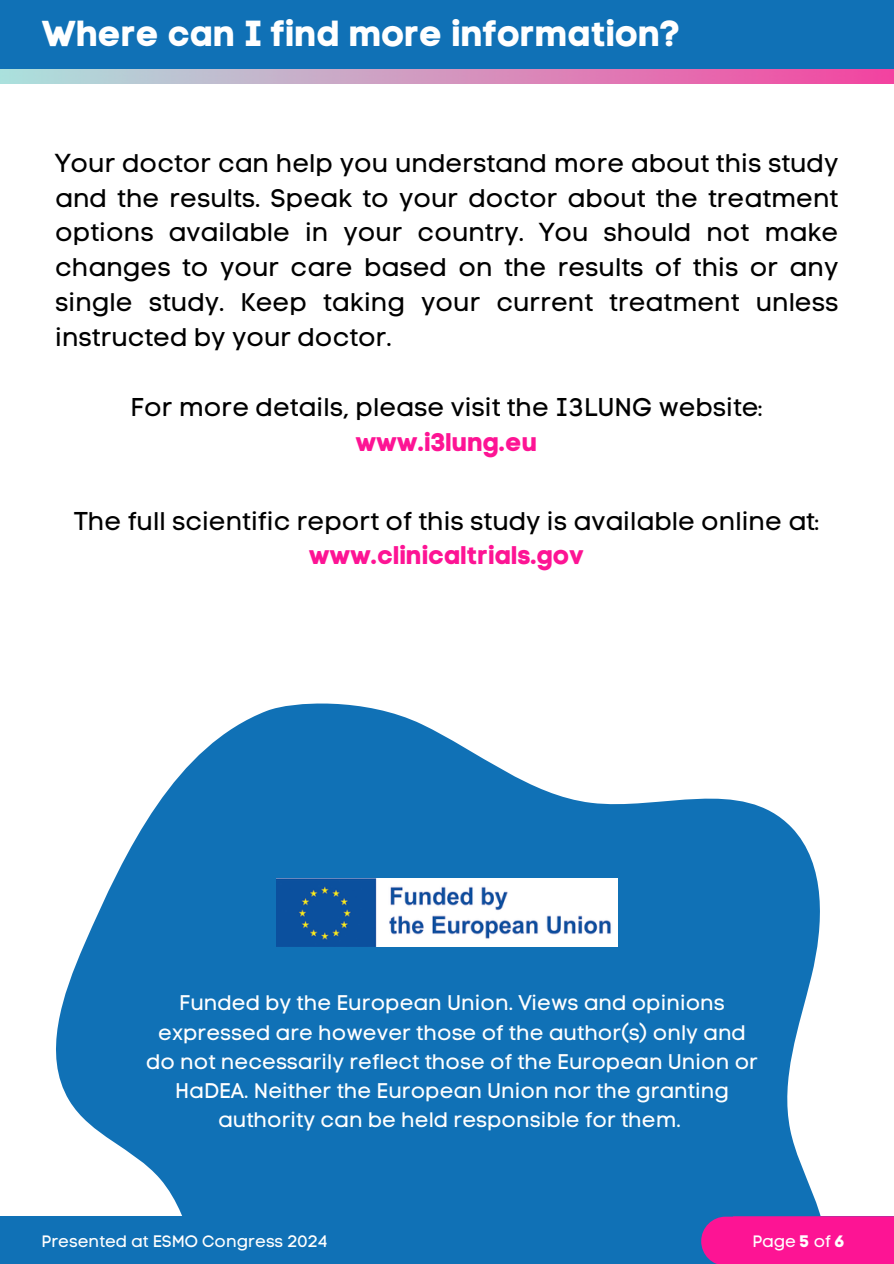
<style>
.page{position:relative;width:894px;height:1264px;background:#fff}
.page>*{position:absolute;margin:0;border:0;box-sizing:border-box;transform-origin:0 0}
.t1{font:36px "Code Pro Bold LC";color:#fff}
.t2{font:25.5px/34.8px "Code Pro Normal LC";color:#000;text-align:center}
.t3{font:21px/29.2px "Code Pro Normal LC";color:#fff;text-align:center}
.t4{font:16.5px "Code Pro Normal LC";color:#fff}
.s1{font-family:"Code Pro Bold LC";color:#fd1494}
.s2{font-family:"Code Pro Bold LC"}
</style>
<div class="page">
<svg style="left:56px;top:703px;width:765px;height:513px;fill:#1071b6"></svg>
<div style="left:0;top:1216px;width:893px;height:47px;background:#1071b6"></div>
<div style="left:701px;top:1216px;width:192px;height:47px;background:#fd1494"></div>
<div style="left:0;top:0;width:893px;height:84px;background:#1071b6"></div>
<img style="left:0;top:69px;width:893px;height:14px">
<img style="left:276px;top:878px;width:341px;height:68px">
<p class="t1" style="left:42px;top:11px;width:641px">Where can I find more information?</p>
<h2 class="t2" style="left:55px;top:145px;width:784px;text-align:justify">Your doctor can help you understand more about this study and the results. Speak to your doctor about the treatment options available in your country. You should not make changes to your care based on the results of this or any single study. Keep taking your current treatment unless instructed by your doctor.</h2>
<h2 class="t2" style="left:131px;top:389px;width:633px">For more details, please visit the I3LUNG website: <span class="s1">www.i3lung.eu</span></h2>
<h3 class="t2" style="left:74px;top:503px;width:746px">The full scientific report of this study is available online at: <span class="s1">www.clinicaltrials.gov</span></h3>
<p class="t3" style="left:146px;top:988px;width:613px">Funded by the European Union. Views and opinions expressed are however those of the author(s) only and do not necessarily reflect those of the European Union or HaDEA. Neither the European Union nor the granting authority can be held responsible for them.</p>
<h2 class="t4" style="left:42px;top:1231px;width:288px">Presented at ESMO Congress 2024</h2>
<p class="t4" style="left:752px;top:1231px;width:94px">Page <span class="s2">5</span> of <span class="s2">6</span></p>
</div>
